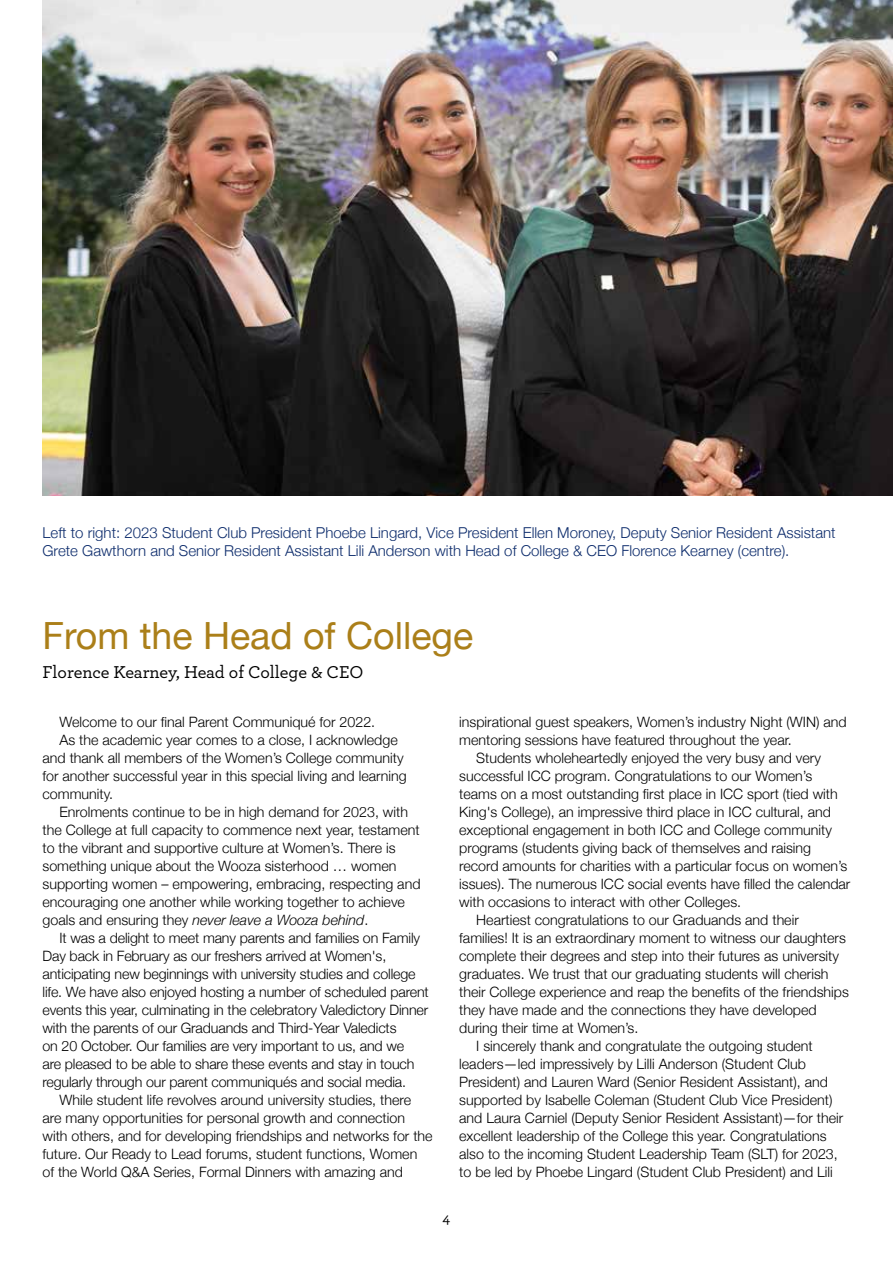
<style>
.page{position:relative;width:893px;height:1263px;background:#fff}
.page>*{position:absolute;margin:0;border:0;box-sizing:border-box;transform-origin:0 0}
.t1{font:37.5px "Helvetica Neue";color:#ab7f19}
.t2{font:500 18px "Archer Pro";letter-spacing:-.01em;color:#000}
.t3{font:300 15px/18px "Helvetica Neue";color:#0d2c6c}
.t4{font:500 15px "Archer Pro";color:#000}
.t5{font:300 14.25px "Helvetica Neue";color:#000}
.t6{font:italic 300 14.25px "Helvetica Neue";color:#000}
.s1{font-style:normal}
</style>
<div class="page">
<img style="left:43px;top:0;width:850px;height:495px">
<p class="t3" style="left:43px;top:523px;width:795px">Left to right: 2023 Student Club President Phoebe Lingard, Vice President Ellen Moroney, Deputy Senior Resident Assistant<br>Grete Gawthorn and Senior Resident Assistant Lili Anderson with Head of College &amp; CEO Florence Kearney (centre).</p>
<h1 class="t1" style="left:43px;top:613px;width:432px">From the Head of College</h1>
<p class="t2" style="left:43px;top:659px;width:322px">Florence Kearney, Head of College &amp; CEO</p>
<p class="t5" style="left:60px;top:713px;width:317px">Welcome to our final Parent Communiqué for 2022.</p>
<p class="t5" style="left:60px;top:731px;width:340px">As the academic year comes to a close, I acknowledge</p>
<p class="t5" style="left:43px;top:749px;width:363px">and thank all members of the Women’s College community</p>
<p class="t5" style="left:43px;top:767px;width:366px">for another successful year in this special living and learning</p>
<p class="t5" style="left:43px;top:785px;width:72px">community.</p>
<p class="t5" style="left:60px;top:803px;width:350px">Enrolments continue to be in high demand for 2023, with</p>
<p class="t5" style="left:43px;top:821px;width:379px">the College at full capacity to commence next year, testament</p>
<p class="t5" style="left:43px;top:839px;width:355px">to the vibrant and supportive culture at Women’s. There is</p>
<p class="t5" style="left:43px;top:857px;width:355px">something unique about the Wooza sisterhood … women</p>
<p class="t5" style="left:43px;top:875px;width:379px">supporting women – empowering, embracing, respecting and</p>
<p class="t5" style="left:43px;top:893px;width:364px">encouraging one another while working together to achieve</p>
<p class="t6" style="left:43px;top:911px;width:327px"><span class="s1">goals and ensuring they</span> never leave a Wooza behind<span class="s1">.</span></p>
<p class="t5" style="left:60px;top:929px;width:362px">It was a delight to meet many parents and families on Family</p>
<p class="t5" style="left:43px;top:947px;width:345px">Day back in February as our freshers arrived at Women's,</p>
<p class="t5" style="left:43px;top:965px;width:375px">anticipating new beginnings with university studies and college</p>
<p class="t5" style="left:43px;top:983px;width:388px">life. We have also enjoyed hosting a number of scheduled parent</p>
<p class="t5" style="left:43px;top:1001px;width:387px">events this year, culminating in the celebratory Valedictory Dinner</p>
<p class="t5" style="left:43px;top:1019px;width:356px">with the parents of our Graduands and Third-Year Valedicts</p>
<p class="t5" style="left:43px;top:1037px;width:363px">on 20 October. Our families are very important to us, and we</p>
<p class="t5" style="left:43px;top:1055px;width:373px">are pleased to be able to share these events and stay in touch</p>
<p class="t5" style="left:43px;top:1073px;width:365px">regularly through our parent communiqués and social media.</p>
<p class="t5" style="left:60px;top:1091px;width:353px">While student life revolves around university studies, there</p>
<p class="t5" style="left:43px;top:1109px;width:364px">are many opportunities for personal growth and connection</p>
<p class="t5" style="left:43px;top:1127px;width:392px">with others, and for developing friendships and networks for the</p>
<p class="t5" style="left:43px;top:1145px;width:376px">future. Our Ready to Lead forums, student functions, Women</p>
<p class="t5" style="left:43px;top:1163px;width:362px">of the World Q&amp;A Series, Formal Dinners with amazing and</p>
<p class="t5" style="left:459px;top:713px;width:389px">inspirational guest speakers, Women’s industry Night (WIN) and</p>
<p class="t5" style="left:459px;top:731px;width:334px">mentoring sessions have featured throughout the year.</p>
<p class="t5" style="left:476px;top:749px;width:346px">Students wholeheartedly enjoyed the very busy and very</p>
<p class="t5" style="left:459px;top:767px;width:354px">successful ICC program. Congratulations to our Women’s</p>
<p class="t5" style="left:459px;top:785px;width:380px">teams on a most outstanding first place in ICC sport (tied with</p>
<p class="t5" style="left:459px;top:803px;width:373px">King's College), an impressive third place in ICC cultural, and</p>
<p class="t5" style="left:459px;top:821px;width:374px">exceptional engagement in both ICC and College community</p>
<p class="t5" style="left:459px;top:839px;width:353px">programs (students giving back of themselves and raising</p>
<p class="t5" style="left:459px;top:857px;width:390px">record amounts for charities with a particular focus on women’s</p>
<p class="t5" style="left:459px;top:875px;width:393px">issues). The numerous ICC social events have filled the calendar</p>
<p class="t5" style="left:459px;top:893px;width:283px">with occasions to interact with other Colleges.</p>
<p class="t5" style="left:476px;top:911px;width:324px">Heartiest congratulations to our Graduands and their</p>
<p class="t5" style="left:459px;top:929px;width:388px">families! It is an extraordinary moment to witness our daughters</p>
<p class="t5" style="left:459px;top:947px;width:381px">complete their degrees and step into their futures as university</p>
<p class="t5" style="left:459px;top:965px;width:371px">graduates. We trust that our graduating students will cherish</p>
<p class="t5" style="left:459px;top:983px;width:391px">their College experience and reap the benefits of the friendships</p>
<p class="t5" style="left:459px;top:1001px;width:359px">they have made and the connections they have developed</p>
<p class="t5" style="left:459px;top:1019px;width:181px">during their time at Women’s.</p>
<p class="t5" style="left:476px;top:1037px;width:338px">I sincerely thank and congratulate the outgoing student</p>
<p class="t5" style="left:459px;top:1055px;width:348px">leaders—led impressively by Lilli Anderson (Student Club</p>
<p class="t5" style="left:459px;top:1073px;width:370px">President) and Lauren Ward (Senior Resident Assistant), and</p>
<p class="t5" style="left:459px;top:1091px;width:375px">supported by Isabelle Coleman (Student Club Vice President)</p>
<p class="t5" style="left:459px;top:1109px;width:386px">and Laura Carniel (Deputy Senior Resident Assistant)—for their</p>
<p class="t5" style="left:459px;top:1127px;width:369px">excellent leadership of the College this year. Congratulations</p>
<p class="t5" style="left:459px;top:1145px;width:380px">also to the incoming Student Leadership Team (SLT) for 2023,</p>
<p class="t5" style="left:459px;top:1163px;width:375px">to be led by Phoebe Lingard (Student Club President) and Lili</p>
<p class="t4" style="left:443px;top:1207px;width:9px">4</p>
</div>
